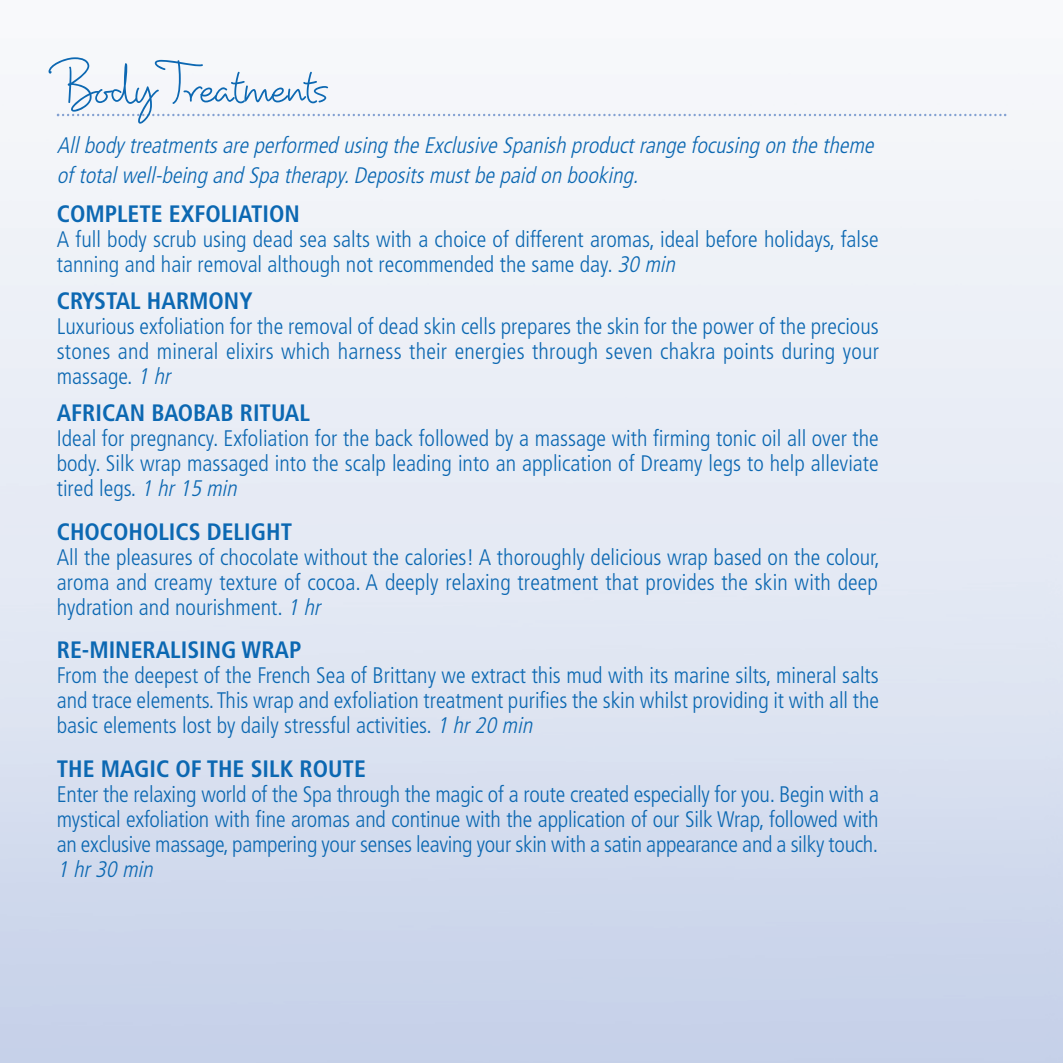
<style>
.page{position:relative;width:1063px;height:1063px;background:#fff}
.page>*{position:absolute;margin:0;border:0;box-sizing:border-box;transform-origin:0 0}
.t1{font:50px "Dartangnon ITC Std";color:#0c68b2}
.t2{font:700 condensed 23.75px "Frutiger LT Std";color:#0c68b2}
.t3{font:300 condensed 22.5px/25px "Frutiger LT Std";color:#0c68b2;text-align:justify}
.t4{font:italic 300 condensed 22.5px/30px "Frutiger LT Std";color:#0c68b2}
.s1{font-style:italic}
</style>
<div class="page">
<svg style="left:57px;top:114px;width:949px;height:2px"></svg>
<p class="t1" style="left:57px;top:57px;width:272px">Body Treatments</p>
<p class="t4" style="left:57px;top:132px;width:823px">Allbody treatmentsare performed using the Exclusive Spanish productrange focusing on the theme of totalwell-being and Spa therapy.Depositsmustbe paid on booking.</p>
<p class="t2" style="left:57px;top:204px;width:245px">COMPLETE EXFOLIATION</p>
<p class="t3" style="left:57px;top:229px;width:823px">A full body scrub using dead sea salts with a choice of different aromas, ideal before holidays, false tanning and hair removal although not recommended the same day. <span class="s1">30 min</span></p>
<p class="t2" style="left:57px;top:291px;width:197px">CRYSTAL HARMONY</p>
<p class="t3" style="left:57px;top:315px;width:824px">Luxurious exfoliation for the removal of dead skin cells prepares the skin for the power of the precious stones and mineral elixirs which harness their energies through seven chakra points during your massage. <span class="s1">1 hr</span></p>
<p class="t2" style="left:57px;top:403px;width:255px">AFRICAN BAOBAB RITUAL</p>
<p class="t3" style="left:57px;top:427px;width:824px">Ideal for pregnancy. Exfoliation for the back followed by a massage with firming tonic oil all over the body. Silk wrap massaged into the scalp leading into an application of Dreamy legs to help alleviate tired legs. <span class="s1">1 hr15 min</span></p>
<p class="t2" style="left:57px;top:522px;width:237px">CHOCOHOLICS DELIGHT</p>
<p class="t3" style="left:57px;top:546px;width:825px">All the pleasures of chocolate without the calories! A thoroughly delicious wrap based on the colour, aroma and creamy texture of cocoa. A deeply relaxing treatment that provides the skin with deep hydration and nourishment. <span class="s1">1 hr</span></p>
<p class="t2" style="left:57px;top:641px;width:246px">RE-MINERALISING WRAP</p>
<p class="t3" style="left:57px;top:665px;width:824px">From the deepest of the French Sea of Brittany we extract this mud with its marine silts, mineral salts and trace elements. This wrap and exfoliation treatment purifies the skin whilst providing it with all the basic elements lost by daily stressful activities. <span class="s1">1 hr20 min</span></p>
<p class="t2" style="left:57px;top:759px;width:311px">THE MAGIC OF THE SILK ROUTE</p>
<p class="t3" style="left:57px;top:784px;width:824px">Enter the relaxing world of the Spa through the magic of a route created especially for you. Begin with a mystical exfoliation with fine aromas and continue with the application of our Silk Wrap, followed with an exclusive massage, pampering your senses leaving your skin with a satin appearance and a silky touch.<br><span class="s1">1 hr30 min</span></p>
</div>
